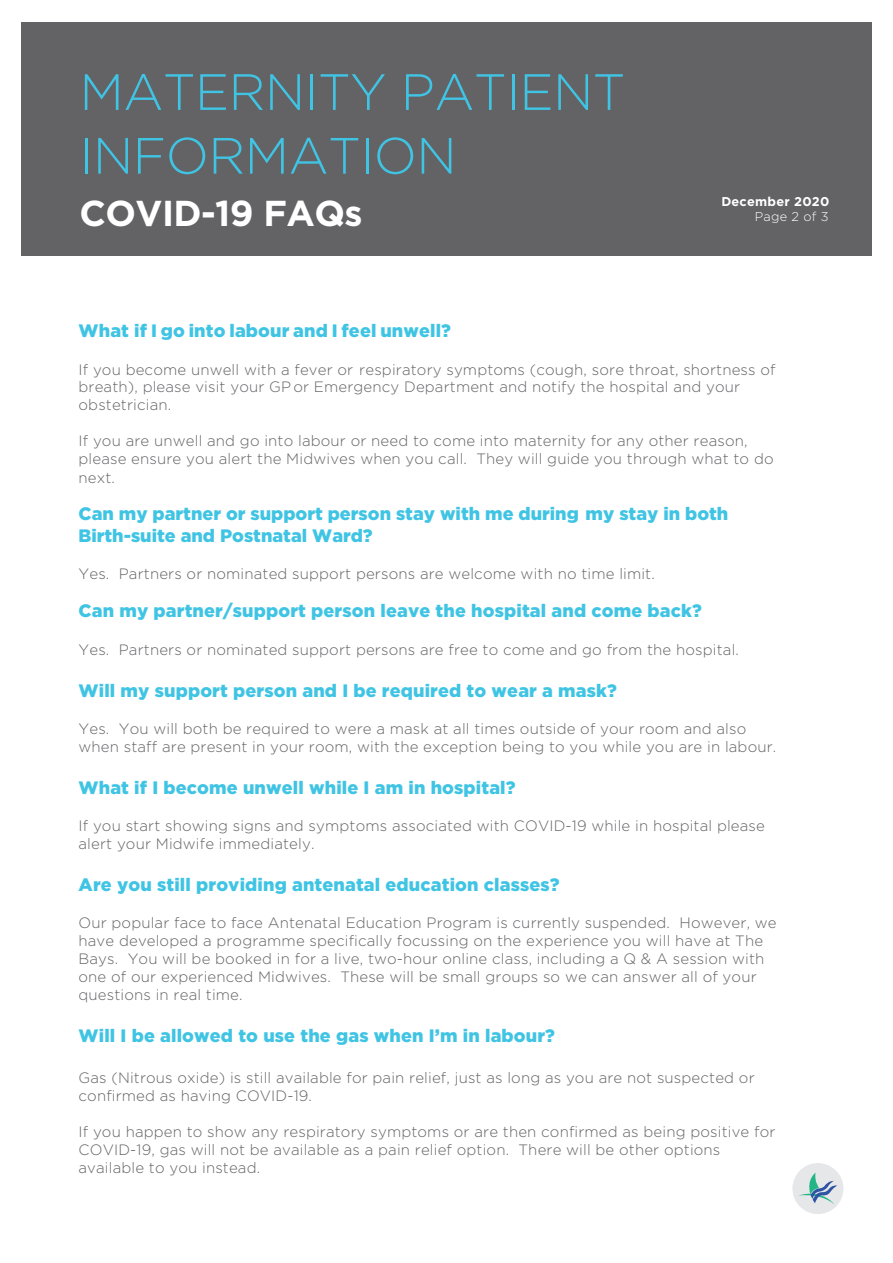
<style>
.page{position:relative;width:893px;height:1263px;background:#fff}
.page>*{position:absolute;margin:0;border:0;box-sizing:border-box;transform-origin:0 0}
.Section_Head{font:300 51px/63.8px "Gotham";letter-spacing:-.01em;color:#40c4e4}
.Section_Head-2{font:700 36px "Gotham";letter-spacing:-.015em;color:#fff}
.t1{font:900 18px/21.6px "Gotham";letter-spacing:.01em;color:#40c4e4}
.t2{font:300 15px/18px "Gotham";letter-spacing:.01em;color:#636366}
.t3{font:700 12.75px "Gotham";letter-spacing:.02em;color:#fff}
.t4{font:300 12.75px "Gotham";letter-spacing:.02em;color:#fff}
</style>
<div class="page">
<div style="left:21px;top:22px;width:851px;height:234px;background:#636366"></div>
<div style="left:792px;top:1163px;width:51px;height:51px;background:#e6e7e9;border-radius:50%"></div>
<svg style="left:799px;top:1172px;width:38px;height:32px"></svg>
<p class="Section_Head" style="left:80px;top:59px;width:547px">MATERNITY PATIENT<br>INFORMATION</p>
<p class="Section_Head-2" style="left:80px;top:189px;width:284px">COVID-19 FAQs</p>
<p class="t3" style="left:721px;top:193px;width:110px">December 2020</p>
<p class="t4" style="left:755px;top:209px;width:75px">Page 2 of 3</p>
<p class="t1" style="left:79px;top:320px;width:374px">What if I go into labour and I feel unwell?</p>
<p class="t2" style="left:79px;top:360px;width:698px">If you become unwell with a fever or respiratory symptoms (cough, sore throat, shortness of breath), please visit your GPor Emergency Department and notify the hospital and your obstetrician.</p>
<p class="t2" style="left:79px;top:432px;width:697px">If you are unwell and go into labour or need to come into maternity for any other reason, please ensure you alert the Midwives when you call. They will guide you through what to do next.</p>
<p class="t1" style="left:79px;top:503px;width:651px">Can my partner or support person stay with me during my stay in both<br>Birth-suite and Postnatal Ward?</p>
<p class="t2" style="left:79px;top:564px;width:578px">Yes. Partners or nominated support persons are welcome with no time limit.</p>
<p class="t1" style="left:79px;top:600px;width:625px">Can my partner/support person leave the hospital and come back?</p>
<p class="t2" style="left:79px;top:640px;width:662px">Yes. Partners or nominated support persons are free to come and go from the hospital.</p>
<p class="t1" style="left:79px;top:679px;width:540px">Will my support person and I be required to wear a mask?</p>
<p class="t2" style="left:79px;top:719px;width:699px">Yes. You will both be required to were a mask at all times outside of your room and also when staff are present in your room, with the exception being to you while you are in labour.</p>
<p class="t1" style="left:79px;top:776px;width:439px">What if I become unwell while I am in hospital?</p>
<p class="t2" style="left:79px;top:816px;width:688px">If you start showing signs and symptoms associated with COVID-19 while in hospital please alert your Midwife immediately.</p>
<p class="t1" style="left:79px;top:874px;width:483px">Are you still providing antenatal education classes?</p>
<p class="t2" style="left:79px;top:913px;width:700px">Our popular face to face Antenatal Education Program is currently suspended. However, we have developed a programme specifically focussing on the experience you will have at The Bays. You will be booked in for a live, two-hour online class, including a Q &amp; A session with one of our experienced Midwives. These will be small groups so we can answer all of your questions in real time.</p>
<p class="t1" style="left:79px;top:1025px;width:478px">Will I be allowed to use the gas when I’m in labour?</p>
<p class="t2" style="left:79px;top:1068px;width:678px">Gas (Nitrous oxide) is still available for pain relief, just as long as you are not suspected or confirmed as having COVID-19.</p>
<p class="t2" style="left:79px;top:1122px;width:698px">If you happen to show any respiratory symptoms or are then confirmed as being positive for<br>COVID-19, gas will not be available as a pain relief option. There will be other options available to you instead.</p>
</div>
